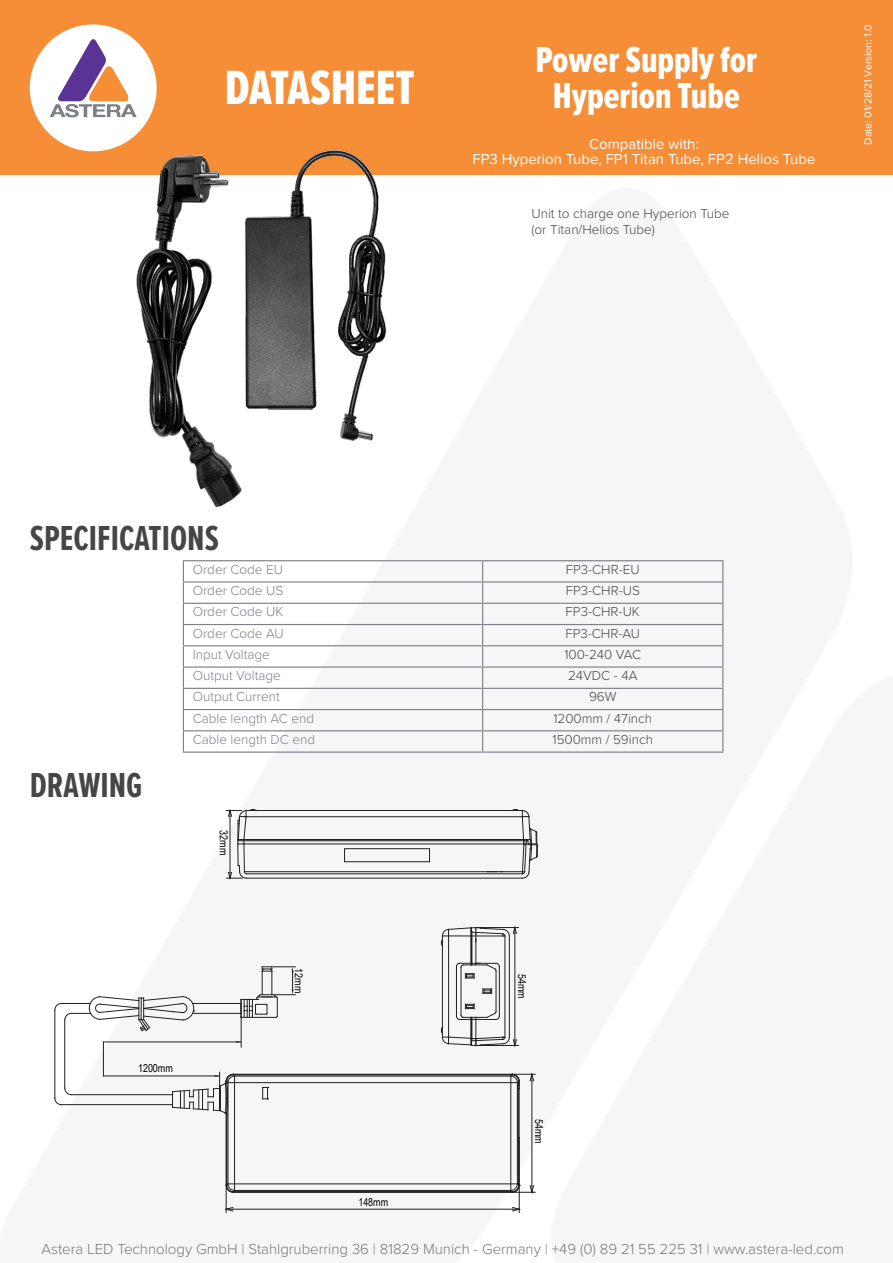
<style>
.page{position:relative;width:893px;height:1263px;background:#fff}
.page>*{position:absolute;margin:0;border:0;box-sizing:border-box;transform-origin:0 0}
.t1{font:49.8px "Proxima Nova Ex Cn Extrabld";color:#fff}
.t2{font:37.5px/36px "Proxima Nova Ex Cn Extrabld";color:#fff;text-align:center}
.t3{font:700 36px "Proxima Nova Ex Cn";color:#454647}
.t4{font:300 15px "Proxima Nova";color:#76787b}
.t5{font:15px/15px "Proxima Nova";color:#fff;text-align:center}
.t6{font:300 13.5px/16.2px "Proxima Nova";color:#454647}
.t7{font:300 13.5px "Proxima Nova";color:#7c7f88}
.t8{font:10.95px "Arial Narrow";color:#000}
.t9{font:10.5px "Proxima Nova";color:#fff}
</style>
<div class="page">
<svg style="left:55px;top:560px;width:669px;height:653px;fill:#f6f6f6"></svg>
<div style="left:0;top:0;width:893px;height:175px;background:#f68d37"></div>
<div style="left:30px;top:24px;width:127px;height:127px;background:#fff;border-radius:50%"></div>
<svg style="left:50px;top:37px;width:86px;height:81px"></svg>
<hr style="left:183px;top:560px;width:300px;height:1px;background:#7c7f88">
<hr style="left:483px;top:560px;width:240px;height:1px;background:#7c7f88">
<hr style="left:183px;top:581px;width:300px;height:2px;background:#7c7f88">
<hr style="left:483px;top:581px;width:240px;height:2px;background:#7c7f88">
<hr style="left:183px;top:603px;width:300px;height:1px;background:#7c7f88">
<hr style="left:483px;top:603px;width:240px;height:1px;background:#7c7f88">
<hr style="left:183px;top:624px;width:300px;height:1px;background:#7c7f88">
<hr style="left:483px;top:624px;width:240px;height:1px;background:#7c7f88">
<hr style="left:183px;top:645px;width:300px;height:1px;background:#7c7f88">
<hr style="left:483px;top:645px;width:240px;height:1px;background:#7c7f88">
<hr style="left:183px;top:666px;width:300px;height:2px;background:#7c7f88">
<hr style="left:483px;top:666px;width:240px;height:2px;background:#7c7f88">
<hr style="left:183px;top:688px;width:300px;height:1px;background:#7c7f88">
<hr style="left:483px;top:688px;width:240px;height:1px;background:#7c7f88">
<hr style="left:183px;top:709px;width:300px;height:1px;background:#7c7f88">
<hr style="left:483px;top:709px;width:240px;height:1px;background:#7c7f88">
<hr style="left:183px;top:730px;width:300px;height:1px;background:#7c7f88">
<svg style="left:183px;top:561px;width:1px;height:190px"></svg>
<hr style="left:483px;top:730px;width:240px;height:1px;background:#7c7f88">
<svg style="left:482px;top:561px;width:1px;height:190px"></svg>
<svg style="left:722px;top:561px;width:1px;height:190px"></svg>
<hr style="left:183px;top:751px;width:300px;height:2px;background:#7c7f88">
<hr style="left:483px;top:751px;width:240px;height:2px;background:#7c7f88">
<img style="left:136px;top:149px;width:251px;height:359px">
<hr style="left:246px;top:878px;width:276px;height:1px;background:#221f1f">
<hr style="left:246px;top:873px;width:276px;height:1px;background:#221f1f">
<hr style="left:244px;top:871px;width:259px;height:1px;background:#221f1f">
<hr style="left:238px;top:840px;width:288px;height:1px;background:#221f1f">
<hr style="left:238px;top:843px;width:299px;height:1px;background:#221f1f">
<hr style="left:238px;top:839px;width:292px;height:1px;background:#221f1f">
<hr style="left:246px;top:816px;width:276px;height:1px;background:#221f1f">
<hr style="left:246px;top:810px;width:276px;height:1px;background:#221f1f">
<svg style="left:487px;top:809px;width:51px;height:70px"></svg>
<svg style="left:226px;top:808px;width:31px;height:73px"></svg>
<hr style="left:475px;top:927px;width:1px;height:38px;background:#221f1f">
<hr style="left:471px;top:928px;width:1px;height:37px;background:#221f1f">
<hr style="left:456px;top:966px;width:1px;height:50px;background:#221f1f">
<hr style="left:448px;top:936px;width:1px;height:101px;background:#221f1f">
<hr style="left:442px;top:936px;width:1px;height:101px;background:#221f1f">
<hr style="left:509px;top:936px;width:1px;height:101px;background:#221f1f">
<hr style="left:505px;top:936px;width:1px;height:101px;background:#221f1f">
<hr style="left:472px;top:932px;width:1px;height:33px;background:#221f1f">
<hr style="left:470px;top:928px;width:1px;height:37px;background:#221f1f">
<hr style="left:499px;top:966px;width:1px;height:50px;background:#221f1f">
<hr style="left:478px;top:927px;width:40px;height:1px;background:#221f1f">
<hr style="left:478px;top:1045px;width:40px;height:1px;background:#221f1f">
<hr style="left:514px;top:933px;width:1px;height:107px;background:#221f1f">
<svg style="left:441px;top:924px;width:76px;height:23px"></svg>
<hr style="left:496px;top:971px;width:1px;height:40px;background:#221f1f">
<hr style="left:461px;top:967px;width:1px;height:48px;background:#221f1f">
<svg style="left:456px;top:962px;width:44px;height:17px"></svg>
<svg style="left:441px;top:1004px;width:76px;height:44px"></svg>
<svg style="left:482px;top:988px;width:10px;height:6px"></svg>
<div style="left:344px;top:848px;width:86px;height:14px;border:1px solid #221f1f"></div>
<hr style="left:233px;top:1209px;width:280px;height:1px;background:#221f1f">
<hr style="left:531px;top:1081px;width:1px;height:105px;background:#221f1f">
<svg style="left:262px;top:1087px;width:7px;height:12px"></svg>
<hr style="left:226px;top:1114px;width:1px;height:71px;background:#221f1f">
<hr style="left:228px;top:1083px;width:1px;height:101px;background:#221f1f">
<hr style="left:234px;top:1076px;width:1px;height:114px;background:#221f1f">
<hr style="left:233px;top:1074px;width:279px;height:1px;background:#221f1f">
<hr style="left:235px;top:1076px;width:276px;height:1px;background:#221f1f">
<hr style="left:228px;top:1082px;width:289px;height:1px;background:#221f1f">
<hr style="left:228px;top:1183px;width:289px;height:1px;background:#221f1f">
<hr style="left:235px;top:1190px;width:276px;height:1px;background:#221f1f">
<hr style="left:233px;top:1191px;width:279px;height:1px;background:#221f1f">
<hr style="left:233px;top:1192px;width:279px;height:1px;background:#221f1f">
<hr style="left:510px;top:1076px;width:1px;height:114px;background:#221f1f">
<hr style="left:517px;top:1083px;width:1px;height:101px;background:#221f1f">
<hr style="left:518px;top:1141px;width:1px;height:44px;background:#221f1f">
<hr style="left:518px;top:1088px;width:1px;height:50px;background:#221f1f">
<hr style="left:519px;top:1088px;width:1px;height:50px;background:#221f1f">
<hr style="left:519px;top:1138px;width:1px;height:47px;background:#221f1f">
<svg style="left:510px;top:1183px;width:25px;height:29px"></svg>
<svg style="left:510px;top:1071px;width:25px;height:18px"></svg>
<svg style="left:223px;top:1183px;width:13px;height:29px"></svg>
<hr style="left:103px;top:1075px;width:117px;height:1px;background:#221f1f">
<hr style="left:103px;top:1042px;width:1px;height:34px;background:#221f1f">
<svg style="left:172px;top:1072px;width:64px;height:43px"></svg>
<hr style="left:103px;top:1041px;width:138px;height:1px;background:#221f1f">
<hr style="left:193px;top:1003px;width:48px;height:1px;background:#221f1f">
<hr style="left:193px;top:1013px;width:48px;height:1px;background:#221f1f">
<svg style="left:54px;top:996px;width:141px;height:36px"></svg>
<hr style="left:241px;top:1017px;width:1px;height:30px;background:#221f1f">
<hr style="left:71px;top:1094px;width:102px;height:1px;background:#221f1f">
<hr style="left:61px;top:1104px;width:112px;height:1px;background:#221f1f">
<hr style="left:54px;top:1010px;width:1px;height:88px;background:#221f1f">
<svg style="left:54px;top:1087px;width:18px;height:18px"></svg>
<hr style="left:64px;top:1020px;width:1px;height:68px;background:#221f1f">
<svg style="left:241px;top:966px;width:54px;height:52px"></svg>
<h1 class="t1" style="left:225px;top:51px;width:191px">DATASHEET</h1>
<h2 class="t2" style="left:535px;top:41px;width:223px">Power Supply for<br>Hyperion Tube</h2>
<p class="t5" style="left:472px;top:136px;width:345px">Compatible with:<br>FP3 Hyperion Tube, FP1 Titan Tube, FP2 Helios Tube</p>
<p class="t6" style="left:531px;top:205px;width:199px">Unit to charge one Hyperion Tube (or Titan/Helios Tube)</p>
<p class="t9" style="left:860px;top:145px;width:122px;rotate:-90deg">Date: 01/28/21 Version: 1.0</p>
<h3 class="t3" style="left:30px;top:517px;width:191px">SPECIFICATIONS</h3>
<h3 class="t3" style="left:30px;top:764px;width:114px">DRAWING</h3>
<p class="t7" style="left:193px;top:559px;width:92px">Order Code EU</p>
<p class="t6" style="left:566px;top:560px;width:75px">FP3-CHR-EU</p>
<p class="t7" style="left:193px;top:580px;width:92px">Order Code US</p>
<p class="t6" style="left:566px;top:582px;width:76px">FP3-CHR-US</p>
<p class="t7" style="left:193px;top:602px;width:92px">Order Code UK</p>
<p class="t6" style="left:566px;top:603px;width:76px">FP3-CHR-UK</p>
<p class="t7" style="left:193px;top:623px;width:93px">Order Code AU</p>
<p class="t6" style="left:565px;top:624px;width:76px">FP3-CHR-AU</p>
<p class="t7" style="left:193px;top:644px;width:79px">Input Voltage</p>
<p class="t6" style="left:564px;top:646px;width:78px">100-240 VAC</p>
<p class="t7" style="left:193px;top:666px;width:90px">Output Voltage</p>
<p class="t6" style="left:568px;top:667px;width:71px">24VDC - 4A</p>
<p class="t7" style="left:193px;top:687px;width:89px">Output Current</p>
<p class="t6" style="left:589px;top:688px;width:29px">96W</p>
<p class="t7" style="left:193px;top:708px;width:123px">Cable length AC end</p>
<p class="t6" style="left:553px;top:709px;width:100px">1200mm / 47inch</p>
<p class="t7" style="left:193px;top:729px;width:124px">Cable length DC end</p>
<p class="t6" style="left:553px;top:731px;width:102px">1500mm / 59inch</p>
<p class="t8" style="left:232px;top:830px;width:26px;rotate:90deg">32mm</p>
<p class="t8" style="left:138px;top:1060px;width:36px">1200mm</p>
<p class="t8" style="left:307px;top:968px;width:26px;rotate:90deg">12mm</p>
<p class="t8" style="left:358px;top:1194px;width:31px">148mm</p>
<p class="t8" style="left:530px;top:974px;width:26px;rotate:90deg">54mm</p>
<p class="t8" style="left:547px;top:1119px;width:26px;rotate:90deg">54mm</p>
<p class="t4" style="left:41px;top:1237px;width:804px">Astera LED Technology GmbH | Stahlgruberring 36 | 81829 Munich - Germany | +49 (0) 89 21 55 225 31 | www.astera-led.com</p>
</div>
